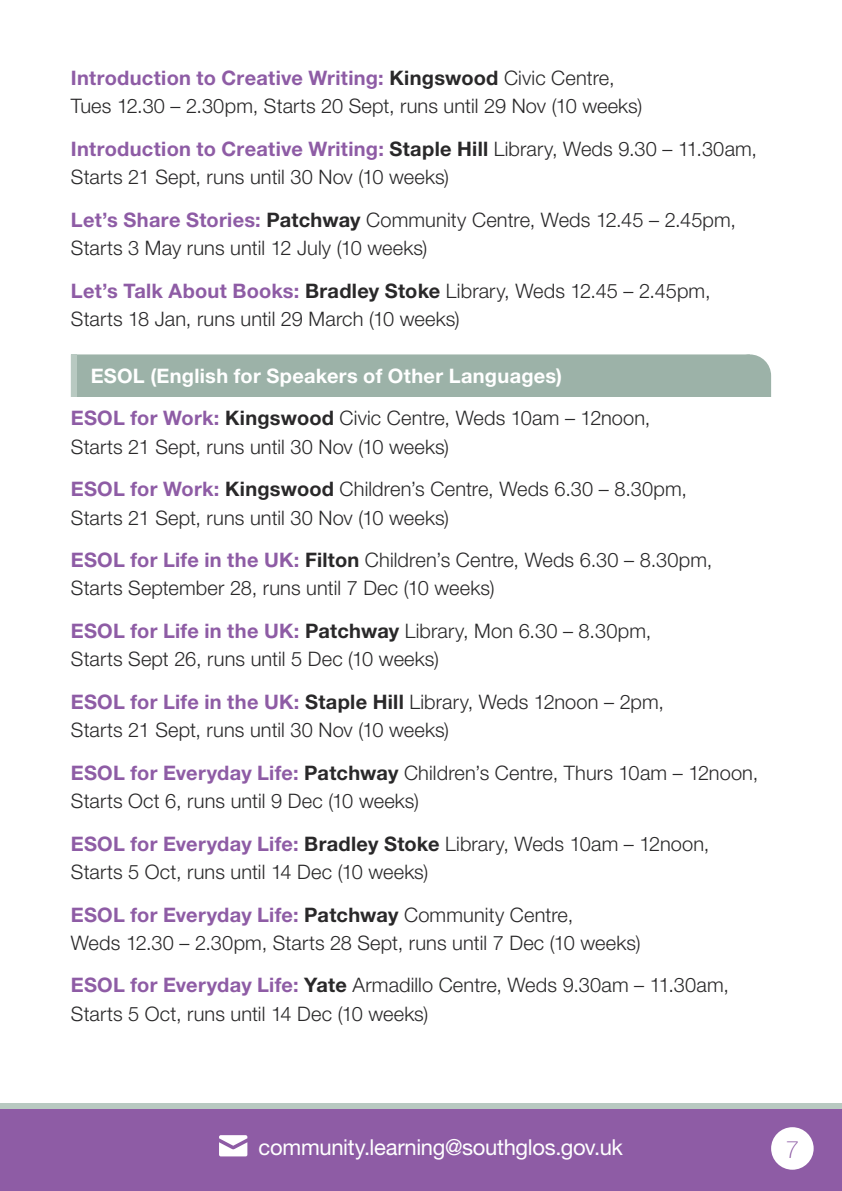
<style>
.page{position:relative;width:842px;height:1191px;background:#fff}
.page>*{position:absolute;margin:0;border:0;box-sizing:border-box;transform-origin:0 0}
.t1{font:100 24px "Helvetica Neue";color:#8e5ca5}
.t2{font:22px "Helvetica Neue";letter-spacing:-.015em;color:#fff}
.t3{font:300 20px/42.6px "Helvetica Neue";letter-spacing:.005em;color:#292829}
.t4{font:700 20px/42.6px "Helvetica Neue";letter-spacing:.015em;color:#fff}
.s1{font-weight:700;color:#8e5ca5}
.s2{font-weight:700}
.s3{color:#8e5ca5}
.s4{color:#292829}
.s5{font-weight:300;color:#292829}
</style>
<div class="page">
<div style="left:0;top:1106px;width:842px;height:85px;background:#8e5ca5"></div>
<svg style="left:219px;top:1135px;width:28px;height:21px"></svg>
<div style="left:771px;top:1127px;width:43px;height:42px;background:#fff;border-radius:50%"></div>
<div style="left:0;top:1103px;width:842px;height:5px;background:#b8c9c1"></div>
<div style="left:71px;top:354px;width:679px;height:43px;background:#9cb2a8"></div>
<svg style="left:729px;top:354px;width:42px;height:43px"></svg>
<div style="left:71px;top:354px;width:6px;height:43px;background:#b8c9c1"></div>
<p class="t3" style="left:71px;top:63px;width:573px;line-height:28.4px"><span class="s1">Introduction to Creative Writing:</span> <span class="s2">Kingswood</span> Civic Centre,<br>Tues 12.30 – 2.30pm, Starts 20 Sept, runs until 29 Nov (10 weeks)</p>
<p class="t3" style="left:71px;top:134px;width:688px;line-height:28.4px"><span class="s1">Introduction to Creative Writing:</span> <span class="s2">Staple Hill</span> Library, Weds 9.30 – 11.30am,<br>Starts 21 Sept, runs until 30 Nov (10 weeks)</p>
<p class="t3" style="left:71px;top:205px;width:667px;line-height:28.4px"><span class="s1">Let’s Share Stories:</span> <span class="s2">Patchway</span> Community Centre, Weds 12.45 – 2.45pm,<br>Starts 3 May runs until 12 July (10 weeks)</p>
<p class="t3" style="left:71px;top:276px;width:641px;line-height:28.4px"><span class="s1">Let’s Talk About Books:</span> <span class="s2">Bradley Stoke</span> Library, Weds 12.45 – 2.45pm,<br>Starts 18 Jan, runs until 29 March (10 weeks)</p>
<p class="t4" style="left:71px;top:354px;width:581px;text-indent:20px">ESOL (English for Speakers of Other Languages)<br><span class="s3">ESOL for Work:</span> <span class="s4">Kingswood</span> <span class="s5">Civic Centre, Weds 10am – 12noon,</span></p>
<p class="t3" style="left:71px;top:425px;width:618px">Starts 21 Sept, runs until 30 Nov (10 weeks)<br><span class="s1">ESOL for Work:</span> <span class="s2">Kingswood</span> Children’s Centre, Weds 6.30 – 8.30pm,</p>
<p class="t3" style="left:71px;top:496px;width:643px">Starts 21 Sept, runs until 30 Nov (10 weeks)<br><span class="s1">ESOL for Life in the UK:</span> <span class="s2">Filton</span> Children’s Centre, Weds 6.30 – 8.30pm,</p>
<p class="t3" style="left:71px;top:566px;width:582px">Starts September 28, runs until 7 Dec (10 weeks)<br><span class="s1">ESOL for Life in the UK:</span> <span class="s2">Patchway</span> Library, Mon 6.30 – 8.30pm,</p>
<p class="t3" style="left:71px;top:637px;width:595px">Starts Sept 26, runs until 5 Dec (10 weeks)<br><span class="s1">ESOL for Life in the UK:</span> <span class="s2">Staple Hill</span> Library, Weds 12noon – 2pm,</p>
<p class="t3" style="left:71px;top:708px;width:689px">Starts 21 Sept, runs until 30 Nov (10 weeks)<br><span class="s1">ESOL for Everyday Life:</span> <span class="s2">Patchway</span> Children’s Centre, Thurs 10am – 12noon,</p>
<p class="t3" style="left:71px;top:779px;width:640px">Starts Oct 6, runs until 9 Dec (10 weeks)<br><span class="s1">ESOL for Everyday Life:</span> <span class="s2">Bradley Stoke</span> Library, Weds 10am – 12noon,</p>
<p class="t3" style="left:71px;top:850px;width:504px">Starts 5 Oct, runs until 14 Dec (10 weeks)<br><span class="s1">ESOL for Everyday Life:</span> <span class="s2">Patchway</span> Community Centre,</p>
<p class="t3" style="left:71px;top:921px;width:660px">Weds 12.30 – 2.30pm, Starts 28 Sept, runs until 7 Dec (10 weeks)<br><span class="s1">ESOL for Everyday Life:</span> <span class="s2">Yate</span> Armadillo Centre, Weds 9.30am – 11.30am,</p>
<p class="t3" style="left:71px;top:992px;width:359px">Starts 5 Oct, runs until 14 Dec (10 weeks)</p>
<p class="t2" style="left:259px;top:1133px;width:366px">community.learning@southglos.gov.uk</p>
<p class="t1" style="left:786px;top:1136px;width:15px">7</p>
</div>
